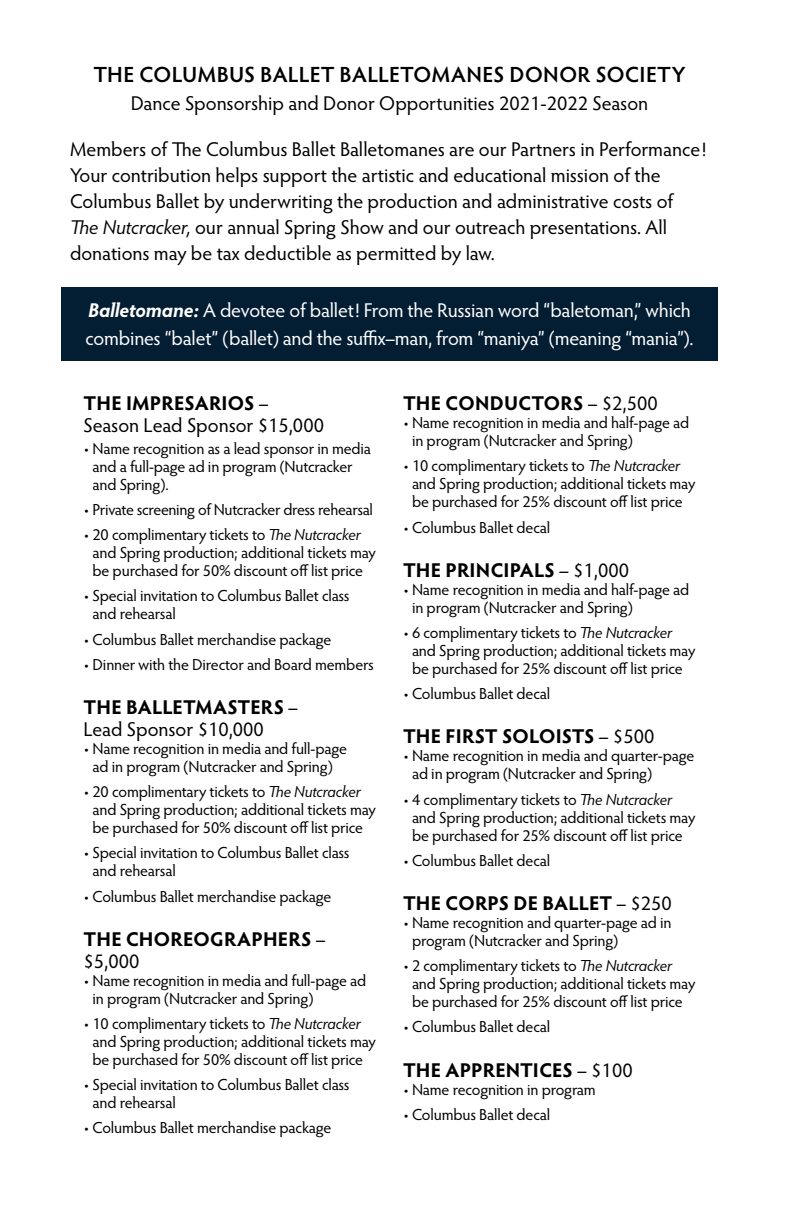
<style>
.page{position:relative;width:792px;height:1224px;background:#fff}
.page>*{position:absolute;margin:0;border:0;box-sizing:border-box;transform-origin:0 0}
.Subhead_11_14{font:600 22px "Hypatia Sans Pro";letter-spacing:.015em;color:#000}
.Body_10_14{font:20px/26px "Hypatia Sans Pro";color:#000}
.Body_10_14-2{font:20px/28px "Hypatia Sans Pro";letter-spacing:-.01em;color:#fff}
.Body_10_14-3{font:700 20px/22px "Hypatia Sans Pro";letter-spacing:.005em;color:#000}
.t1{font:16px/18px "Hypatia Sans Pro";letter-spacing:-.01em;color:#000}
.s1{font-style:italic}
.s2{font-weight:700;font-style:italic}
.s3{font-weight:700}
.s4{font-weight:400}
</style>
<div class="page">
<div style="left:61px;top:287px;width:657px;height:74px;background:#031d33"></div>
<p class="Subhead_11_14" style="left:93px;top:59px;width:594px">THE COLUMBUS BALLET BALLETOMANES DONOR SOCIETY</p>
<p class="Body_10_14" style="left:131px;top:89px;width:519px">Dance Sponsorship and Donor Opportunities 2021-2022 Season</p>
<p class="Body_10_14" style="left:70px;top:135px;width:638px">Members of The Columbus Ballet Balletomanes are our Partners in Performance!<br>Your contribution helps support the artistic and educational mission of the Columbus Ballet by underwriting the production and administrative costs of <span class="s1">The Nutcracker,</span> our annual Spring Show and our outreach presentations. All donations may be tax deductible as permitted by law.</p>
<p class="Body_10_14-2" style="left:85px;top:296px;width:610px"><span class="s2">Balletomane:</span> A devotee of ballet! From the Russian word “baletoman,” which combines “balet” (ballet) and the suffix–man, from “maniya” (meaning “mania”).</p>
<p class="Body_10_14" style="left:84px;top:392px;width:242px;line-height:22px"><span class="s3">THE IMPRESARIOS</span> –<br>Season Lead Sponsor $15,000</p>
<p class="t1" style="left:93px;top:439px;width:280px;text-indent:-9px">• Name recognition as a lead sponsor in media and a full-page ad in program (Nutcracker and Spring).</p>
<p class="t1" style="left:84px;top:500px;width:291px">• Private screening of Nutcracker dress rehearsal</p>
<p class="t1" style="left:93px;top:525px;width:285px;text-indent:-9px">• 20 complimentary tickets to <span class="s1">The Nutcracker </span>and Spring production; additional tickets may be purchased for 50% discount off list price</p>
<p class="t1" style="left:93px;top:587px;width:259px;text-indent:-9px">• Special invitation to Columbus Ballet class and rehearsal</p>
<p class="t1" style="left:84px;top:630px;width:249px">• Columbus Ballet merchandise package</p>
<p class="t1" style="left:84px;top:655px;width:292px">• Dinner with the Director and Board members</p>
<p class="Body_10_14" style="left:84px;top:696px;width:216px;line-height:22px"><span class="s3">THE BALLETMASTERS</span> –<br>Lead Sponsor $10,000</p>
<p class="t1" style="left:84px;top:739px;width:265px;text-align:center">• Name recognition in media and full-page ad in program (Nutcracker and Spring)</p>
<p class="t1" style="left:93px;top:782px;width:285px;text-indent:-9px">• 20 complimentary tickets to <span class="s1">The Nutcracker </span>and Spring production; additional tickets may be purchased for 50% discount off list price</p>
<p class="t1" style="left:93px;top:844px;width:259px;text-indent:-9px">• Special invitation to Columbus Ballet class and rehearsal</p>
<p class="t1" style="left:84px;top:887px;width:249px">• Columbus Ballet merchandise package</p>
<p class="Body_10_14-3" style="left:84px;top:927px;width:244px">THE CHOREOGRAPHERS <span class="s4">– $5,000</span></p>
<p class="t1" style="left:93px;top:971px;width:275px;text-indent:-9px">• Name recognition in media and full-page ad in program (Nutcracker and Spring)</p>
<p class="t1" style="left:93px;top:1014px;width:285px;text-indent:-9px">• 10 complimentary tickets to <span class="s1">The Nutcracker </span>and Spring production; additional tickets may be purchased for 50% discount off list price</p>
<p class="t1" style="left:93px;top:1075px;width:259px;text-indent:-9px">• Special invitation to Columbus Ballet class and rehearsal</p>
<p class="t1" style="left:84px;top:1119px;width:249px">• Columbus Ballet merchandise package</p>
<p class="Body_10_14-3" style="left:403px;top:391px;width:256px">THE CONDUCTORS <span class="s4">– $2,500</span></p>
<p class="t1" style="left:412px;top:413px;width:279px;text-indent:-9px">• Name recognition in media and half-page ad in program (Nutcracker and Spring)</p>
<p class="t1" style="left:412px;top:457px;width:285px;text-indent:-9px">• 10 complimentary tickets to <span class="s1">The Nutcracker </span>and Spring production; additional tickets may be purchased for 25% discount off list price</p>
<p class="t1" style="left:403px;top:518px;width:149px">• Columbus Ballet decal</p>
<p class="Body_10_14-3" style="left:403px;top:558px;width:228px">THE PRINCIPALS <span class="s4">– $1,000</span></p>
<p class="t1" style="left:412px;top:580px;width:279px;text-indent:-9px">• Name recognition in media and half-page ad in program (Nutcracker and Spring)</p>
<p class="t1" style="left:412px;top:623px;width:285px;text-indent:-9px">• 6 complimentary tickets to <span class="s1">The Nutcracker </span>and Spring production; additional tickets may be purchased for 25% discount off list price</p>
<p class="t1" style="left:403px;top:684px;width:149px">• Columbus Ballet decal</p>
<p class="Body_10_14-3" style="left:403px;top:725px;width:253px">THE FIRST SOLOISTS <span class="s4">– $500</span></p>
<p class="t1" style="left:412px;top:747px;width:284px;text-indent:-9px">• Name recognition in media and quarter-page ad in program (Nutcracker and Spring)</p>
<p class="t1" style="left:412px;top:790px;width:285px;text-indent:-9px">• 4 complimentary tickets to <span class="s1">The Nutcracker </span>and Spring production; additional tickets may be purchased for 25% discount off list price</p>
<p class="t1" style="left:403px;top:851px;width:149px">• Columbus Ballet decal</p>
<p class="Body_10_14-3" style="left:403px;top:891px;width:270px">THE CORPS DE BALLET <span class="s4">– $250</span></p>
<p class="t1" style="left:412px;top:913px;width:261px;text-indent:-9px">• Name recognition and quarter-page ad in program (Nutcracker and Spring)</p>
<p class="t1" style="left:412px;top:956px;width:285px;text-indent:-9px">• 2 complimentary tickets to <span class="s1">The Nutcracker </span>and Spring production; additional tickets may be purchased for 25% discount off list price</p>
<p class="t1" style="left:403px;top:1018px;width:149px">• Columbus Ballet decal</p>
<p class="Body_10_14-3" style="left:403px;top:1058px;width:231px">THE APPRENTICES <span class="s4">– $100</span></p>
<p class="t1" style="left:403px;top:1080px;width:194px">• Name recognition in program</p>
<p class="t1" style="left:403px;top:1105px;width:149px">• Columbus Ballet decal</p>
</div>
